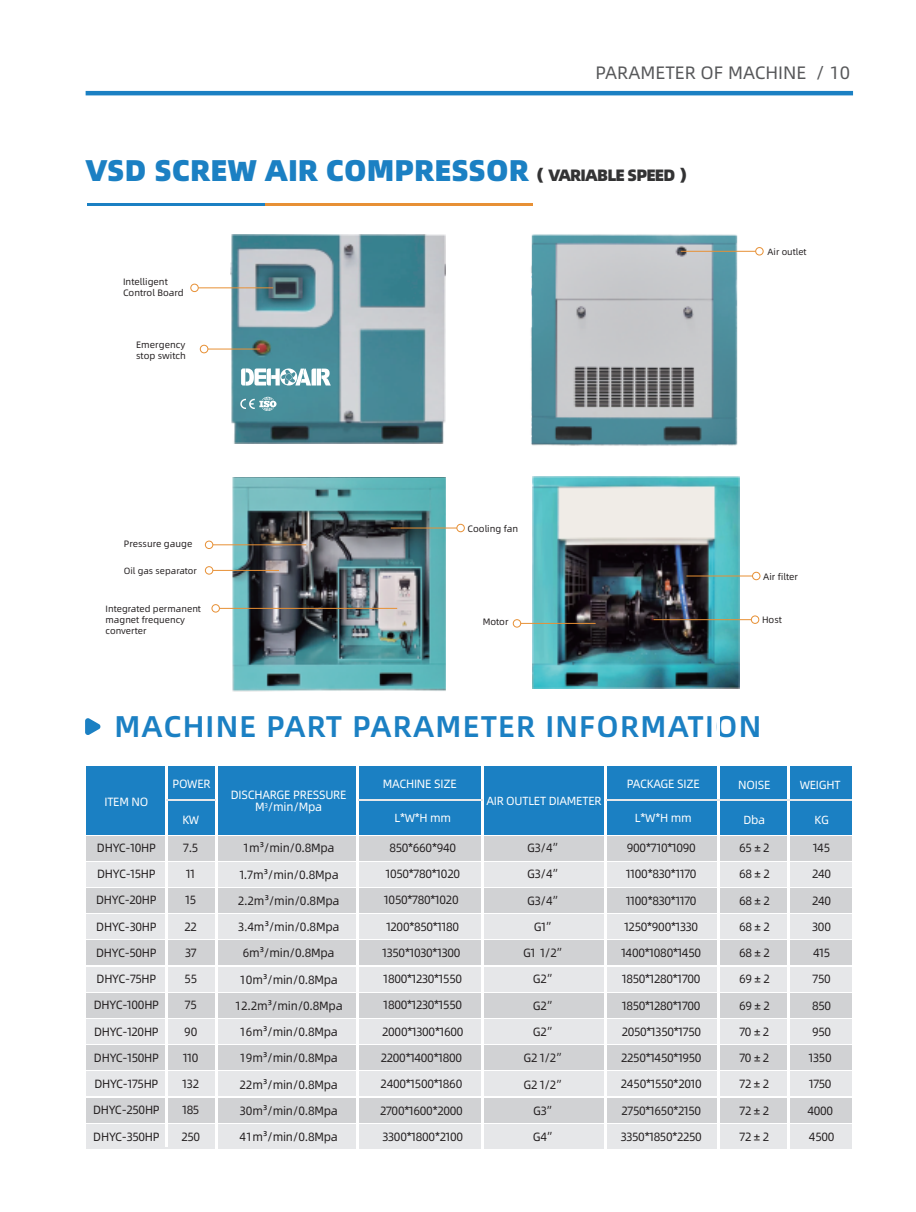
<style>
.page{position:relative;width:916px;height:1212px;background:#fff}
.page>*{position:absolute;margin:0;border:0;box-sizing:border-box;transform-origin:0 0}
.t1{font:30px "Alibaba Pu Hui Ti H";color:#1b80c3}
.t2{font:30px "Alibaba Pu Hui Ti M";letter-spacing:.04em;color:#1b80c3}
.t3{font:18px "Alibaba Pu Hui Ti R";color:#57585a}
.t4{font:12px/26.2px "Alibaba Pu Hui Ti R";letter-spacing:-.02em;color:#231f20;text-align:center;scale:.96 1}
.t5{font:12px/12px "Alibaba Pu Hui Ti R";letter-spacing:-.02em;color:#fff;text-align:center;scale:.96 1}
.t6{font:11.7px "Alibaba Pu Hui Ti R";letter-spacing:-.02em;color:#fff}
.t7{font:9.3px/11.1px "Alibaba Pu Hui Ti R";color:#231f20}
.t8{font:9.15px/10.9px "Alibaba Pu Hui Ti R";color:#231f20}
.t9{font:9px "Alibaba Pu Hui Ti R";color:#231f20}
.s1{font-size:16.5px;color:#333334}
</style>
<div class="page">
<hr style="left:87px;top:203px;width:240px;height:2px;background:#1b80c3">
<hr style="left:265px;top:203px;width:267px;height:2px;background:#e79035">
<hr style="left:86px;top:91px;width:766px;height:4px;background:#1b80c3">
<div style="left:86px;top:836px;width:765px;height:24px;background:#d1d2d4"></div>
<div style="left:86px;top:862px;width:765px;height:25px;background:#e6e7e9"></div>
<div style="left:86px;top:888px;width:765px;height:25px;background:#d1d2d4"></div>
<div style="left:86px;top:914px;width:765px;height:25px;background:#e6e7e9"></div>
<div style="left:86px;top:940px;width:765px;height:25px;background:#d1d2d4"></div>
<div style="left:86px;top:967px;width:765px;height:24px;background:#e6e7e9"></div>
<div style="left:86px;top:993px;width:765px;height:24px;background:#d1d2d4"></div>
<div style="left:86px;top:1019px;width:765px;height:25px;background:#e6e7e9"></div>
<div style="left:86px;top:1045px;width:765px;height:25px;background:#d1d2d4"></div>
<div style="left:86px;top:1071px;width:765px;height:25px;background:#e6e7e9"></div>
<div style="left:86px;top:1124px;width:765px;height:24px;background:#e6e7e9"></div>
<div style="left:86px;top:1097px;width:765px;height:25px;background:#d1d2d4"></div>
<div style="left:86px;top:766px;width:765px;height:68px;background:#1b80c3"></div>
<hr style="left:215px;top:757px;width:2px;height:391px;background:#fff">
<hr style="left:356px;top:766px;width:3px;height:382px;background:#fff">
<hr style="left:481px;top:766px;width:3px;height:382px;background:#fff">
<hr style="left:603px;top:765px;width:3px;height:383px;background:#fff">
<hr style="left:716px;top:701px;width:3px;height:447px;background:#fff">
<hr style="left:787px;top:701px;width:3px;height:447px;background:#fff">
<hr style="left:165px;top:756px;width:3px;height:391px;background:#fff">
<svg style="left:85px;top:718px;width:16px;height:17px"></svg>
<hr style="left:166px;top:800px;width:50px;height:1px;background:#e6e7e9">
<hr style="left:359px;top:800px;width:124px;height:1px;background:#e6e7e9">
<hr style="left:606px;top:800px;width:245px;height:1px;background:#e6e7e9">
<img style="left:230px;top:235px;width:215px;height:209px">
<img style="left:530px;top:234px;width:234px;height:212px">
<img style="left:532px;top:476px;width:207px;height:212px">
<img style="left:232px;top:478px;width:213px;height:213px">
<hr style="left:520px;top:623px;width:75px;height:1px;background:#e79035">
<div style="left:512px;top:619px;width:9px;height:8px;border:1px solid #e79035;border-radius:50%"></div>
<hr style="left:219px;top:608px;width:178px;height:1px;background:#e79035">
<div style="left:211px;top:604px;width:9px;height:8px;border:1px solid #e79035;border-radius:50%"></div>
<hr style="left:653px;top:619px;width:98px;height:1px;background:#e79035">
<div style="left:750px;top:615px;width:9px;height:9px;border:1px solid #e79035;border-radius:50%"></div>
<hr style="left:686px;top:576px;width:66px;height:1px;background:#e79035">
<div style="left:751px;top:572px;width:9px;height:8px;border:1px solid #e79035;border-radius:50%"></div>
<hr style="left:390px;top:528px;width:66px;height:1px;background:#e79035">
<div style="left:456px;top:524px;width:8px;height:8px;border:1px solid #e79035;border-radius:50%"></div>
<hr style="left:213px;top:570px;width:66px;height:1px;background:#e79035">
<div style="left:205px;top:566px;width:8px;height:8px;border:1px solid #e79035;border-radius:50%"></div>
<hr style="left:213px;top:544px;width:93px;height:1px;background:#e79035">
<div style="left:205px;top:541px;width:8px;height:8px;border:1px solid #e79035;border-radius:50%"></div>
<img style="left:255px;top:264px;width:60px;height:47px">
<img style="left:268px;top:277px;width:34px;height:21px">
<hr style="left:198px;top:287px;width:75px;height:1px;background:#e79035">
<div style="left:190px;top:284px;width:8px;height:8px;border:1px solid #e79035;border-radius:50%"></div>
<hr style="left:680px;top:251px;width:75px;height:1px;background:#e79035">
<div style="left:755px;top:247px;width:8px;height:8px;border:1px solid #e79035;border-radius:50%"></div>
<hr style="left:208px;top:349px;width:52px;height:1px;background:#e79035">
<div style="left:200px;top:345px;width:8px;height:8px;border:1px solid #e79035;border-radius:50%"></div>
<svg style="left:241px;top:368px;width:89px;height:18px"></svg>
<svg style="left:240px;top:397px;width:36px;height:14px"></svg>
<h2 class="t3" style="left:595px;top:59px;width:256px">PARAMETER OF MACHINE / 10</h2>
<h1 class="t1" style="left:85px;top:146px;width:610px">VSD SCREW AIR COMPRESSOR<span class="s1">（ VARIABLE SPEED ）</span></h1>
<p class="t7" style="left:123px;top:276px;width:62px">Intelligent<br>Control Board</p>
<p class="t7" style="left:136px;top:339px;width:51px">Emergency stop switch</p>
<p class="t7" style="left:124px;top:537px;width:70px">Pressure gauge</p>
<p class="t9" style="left:124px;top:564px;width:75px">Oil gas separator</p>
<p class="t7" style="left:467px;top:522px;width:52px">Cooling fan</p>
<p class="t9" style="left:767px;top:245px;width:40px">Air outlet</p>
<p class="t7" style="left:763px;top:570px;width:36px">Air filter</p>
<p class="t8" style="left:105px;top:603px;width:97px">Integrated permanent magnet frequency converter</p>
<p class="t7" style="left:761px;top:614px;width:21px">Host</p>
<p class="t7" style="left:482px;top:616px;width:27px">Motor</p>
<h1 class="t2" style="left:114px;top:703px;width:648px">MACHINE PART PARAMETER INFORMATION</h1>
<p class="t5" style="left:104px;top:795px;width:47px">ITEM NO</p>
<p class="t5" style="left:172px;top:777px;width:41px">POWER</p>
<p class="t5" style="left:182px;top:813px;width:19px">KW</p>
<p class="t5" style="left:231px;top:788px;width:122px">DISCHARGE PRESSURE<br>M<sup>3</sup>/min/Mpa</p>
<p class="t5" style="left:383px;top:777px;width:78px">MACHINE SIZE</p>
<p class="t6" style="left:738px;top:776px;width:34px">NOISE</p>
<p class="t6" style="left:799px;top:776px;width:42px">WEIGHT</p>
<p class="t6" style="left:743px;top:811px;width:23px">Dba</p>
<p class="t6" style="left:814px;top:811px;width:16px">KG</p>
<p class="t5" style="left:626px;top:777px;width:77px">PACKAGE SIZE</p>
<p class="t6" style="left:486px;top:792px;width:117px">AIR OUTLET DIAMETER</p>
<p class="t6" style="left:394px;top:809px;width:58px">L*W*H mm</p>
<p class="t6" style="left:634px;top:809px;width:58px">L*W*H mm</p>
<p class="t4" style="left:234px;top:834px;width:114px">1m³/min/0.8Mpa<br>1.7m³/min/0.8Mpa<br>2.2m³/min/0.8Mpa<br>3.4m³/min/0.8Mpa<br>6m³/min/0.8Mpa<br>10m³/min/0.8Mpa<br>12.2m³/min/0.8Mpa<br>16m³/min/0.8Mpa<br>19m³/min/0.8Mpa<br>22m³/min/0.8Mpa<br>30m³/min/0.8Mpa<br>41m³/min/0.8Mpa</p>
<p class="t4" style="left:93px;top:834px;width:71px">DHYC-10HP<br>DHYC-15HP<br>DHYC-20HP<br>DHYC-30HP<br>DHYC-50HP<br>DHYC-75HP<br>DHYC-100HP<br>DHYC-120HP<br>DHYC-150HP<br>DHYC-175HP<br>DHYC-250HP<br>DHYC-350HP</p>
<p class="t4" style="left:181px;top:834px;width:21px">7.5<br>11<br>15<br>22<br>37<br>55<br>75<br>90<br>110<br>132<br>185<br>250</p>
<p class="t4" style="left:380px;top:834px;width:88px">850*660*940<br>1050*780*1020<br>1050*780*1020<br>1200*850*1180<br>1350*1030*1300<br>1800*1230*1550<br>1800*1230*1550<br>2000*1300*1600<br>2200*1400*1800<br>2400*1500*1860<br>2700*1600*2000<br>3300*1800*2100</p>
<p class="t4" style="left:620px;top:834px;width:86px">900*710*1090<br>1100*830*1170<br>1100*830*1170<br>1250*900*1330<br>1400*1080*1450<br>1850*1280*1700<br>1850*1280*1700<br>2050*1350*1750<br>2250*1450*1950<br>2450*1550*2010<br>2750*1650*2150<br>3350*1850*2250</p>
<p class="t4" style="left:738px;top:834px;width:33px;text-align:justify">65 ± 2<br>68 ± 2<br>68 ± 2<br>68 ± 2<br>68 ± 2<br>69 ± 2<br>69 ± 2<br>70 ± 2<br>70 ± 2<br>72 ± 2<br>72 ± 2<br>72 ± 2</p>
<p class="t4" style="left:807px;top:834px;width:30px">145<br>240<br>240<br>300<br>415<br>750<br>850<br>950<br>1350<br>1750<br>4000<br>4500</p>
<p class="t4" style="left:523px;top:834px;width:48px">G3/4”<br>G3/4”<br>G3/4”<br>G1”<br>G1 1/2”<br>G2”<br>G2”<br>G2”<br>G2 1/2”<br>G2 1/2”<br>G3”<br>G4”</p>
</div>
